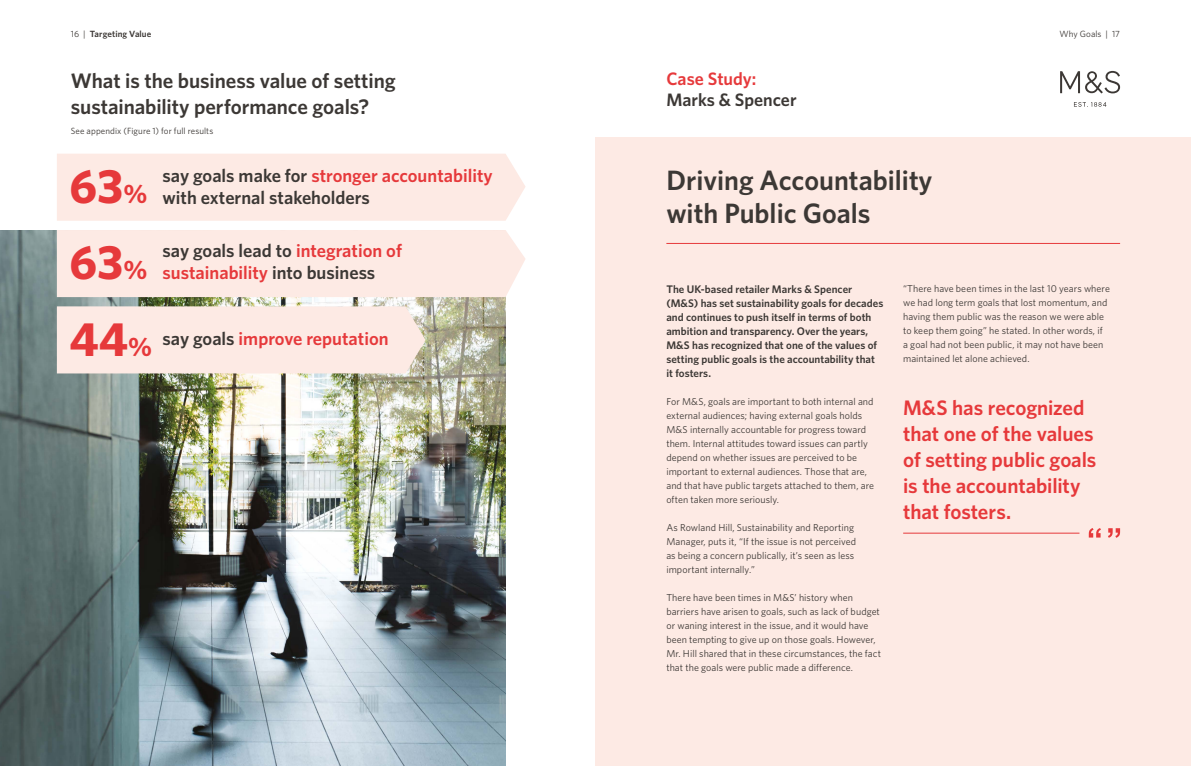
<style>
.page{position:relative;width:1191px;height:766px;background:#fff}
.page>*{position:absolute;margin:0;border:0;box-sizing:border-box;transform-origin:0 0}
.t1{font:700 48.1px/76.3px "Whitney";color:#e6393b;text-align:justify}
.t2{font:600 28px/33px "Whitney";color:#3c3835}
.t3{font:600 21px/26px "Whitney";letter-spacing:-.005em;color:#e6393b}
.t4{font:600 21px/26px "Whitney";letter-spacing:-.005em;color:#3c3835}
.t5{font:600 18.5px/22.2px "Whitney";color:#e6393b}
.t6{font:600 18.5px/22.2px "Whitney";color:#3c3835}
.t7{font:600 18px "Whitney";color:#3c3835}
.t8{font:600 18px "Whitney";color:#e6393b}
.t9{font:600 11px/14px "Whitney";letter-spacing:.005em;color:#3c3835}
.t10{font:10px/14px "Whitney";letter-spacing:.005em;color:#3c3835}
.t11{font:9px "Whitney";letter-spacing:.01em;color:#3c3835}
.t12{font:600 9px "Whitney";letter-spacing:.01em;color:#3c3835}
.s1{font-weight:400}
.s2{font-size:26.8px}
.s3{color:#e6393b}
.s4{color:#3c3835}
</style>
<div class="page">
<div style="left:595px;top:137px;width:596px;height:628px;background:#fdeae4"></div>
<img style="left:0;top:230px;width:505px;height:535px">
<div style="left:57px;top:154px;width:468px;height:67px;background:#fdeae4"></div>
<div style="left:57px;top:230px;width:468px;height:67px;background:#fdeae4"></div>
<div style="left:57px;top:306px;width:368px;height:67px;background:#fdeae4"></div>
<hr style="left:666px;top:243px;width:454px;height:1px;background:#e6393b">
<svg style="left:1060px;top:71px;width:60px;height:22px"></svg>
<svg style="left:1074px;top:102px;width:32px;height:5px"></svg>
<hr style="left:903px;top:532px;width:176px;height:1px;background:#e6393b">
<svg style="left:1088px;top:528px;width:32px;height:9px"></svg>
<p class="t12" style="left:71px;top:28px;width:82px"><span class="s1">16 |</span> Targeting Value</p>
<p class="t11" style="left:1059px;top:28px;width:62px">Why Goals | 17</p>
<h3 class="t4" style="left:71px;top:67px;width:326px">What is the business value of setting sustainability performance goals?</h3>
<p class="t11" style="left:71px;top:125px;width:144px">See appendix (Figure 1) for full results</p>
<h1 class="t1" style="left:70px;top:147px;width:84px">63<span class="s2">% </span>63<span class="s2">% </span>44<span class="s2">%</span></h1>
<h3 class="t6" style="left:162px;top:164px;width:331px">say goals make for <span class="s3">stronger accountability </span>with external stakeholders</h3>
<h3 class="t5" style="left:162px;top:239px;width:241px"><span class="s4">say goals lead to</span> integration of sustainability <span class="s4">into business</span></h3>
<h3 class="t5" style="left:162px;top:327px;width:227px"><span class="s4">say goals</span> improve reputation</h3>
<h3 class="t8" style="left:666px;top:67px;width:92px">Case Study:</h3>
<h3 class="t7" style="left:666px;top:88px;width:132px">Marks &amp; Spencer</h3>
<h2 class="t2" style="left:666px;top:163px;width:267px">Driving Accountability with Public Goals</h2>
<p class="t9" style="left:666px;top:281px;width:218px">The UK-based retailer Marks &amp; Spencer (M&amp;S) has set sustainability goals for decades and continues to push itself in terms of both ambition and transparency. Over the years, M&amp;S has recognized that one of the values of setting public goals is the accountability that it fosters.</p>
<p class="t10" style="left:666px;top:394px;width:209px">For M&amp;S, goals are important to both internal and external audiences; having external goals holds M&amp;S internally accountable for progress toward them. Internal attitudes toward issues can partly depend on whether issues are perceived to be important to external audiences. Those that are, and that have public targets attached to them, are often taken more seriously.</p>
<p class="t10" style="left:666px;top:520px;width:191px">As Rowland Hill, Sustainability and Reporting Manager, puts it, “If the issue is not perceived as being a concern publically, it’s seen as less important internally.”</p>
<p class="t10" style="left:666px;top:590px;width:216px">There have been times in M&amp;S’ history when barriers have arisen to goals, such as lack of budget or waning interest in the issue, and it would have been tempting to give up on those goals. However, Mr. Hill shared that in these circumstances, the fact that the goals were public made a difference.</p>
<p class="t10" style="left:903px;top:281px;width:208px">“There have been times in the last 10 years where we had long term goals that lost momentum, and having them public was the reason we were able to keep them going” he stated. In other words, if a goal had not been public, it may not have been maintained let alone achieved.</p>
<h3 class="t3" style="left:903px;top:394px;width:195px">M&amp;S has recognized that one of the values of setting public goals is the accountability that fosters.</h3>
</div>
